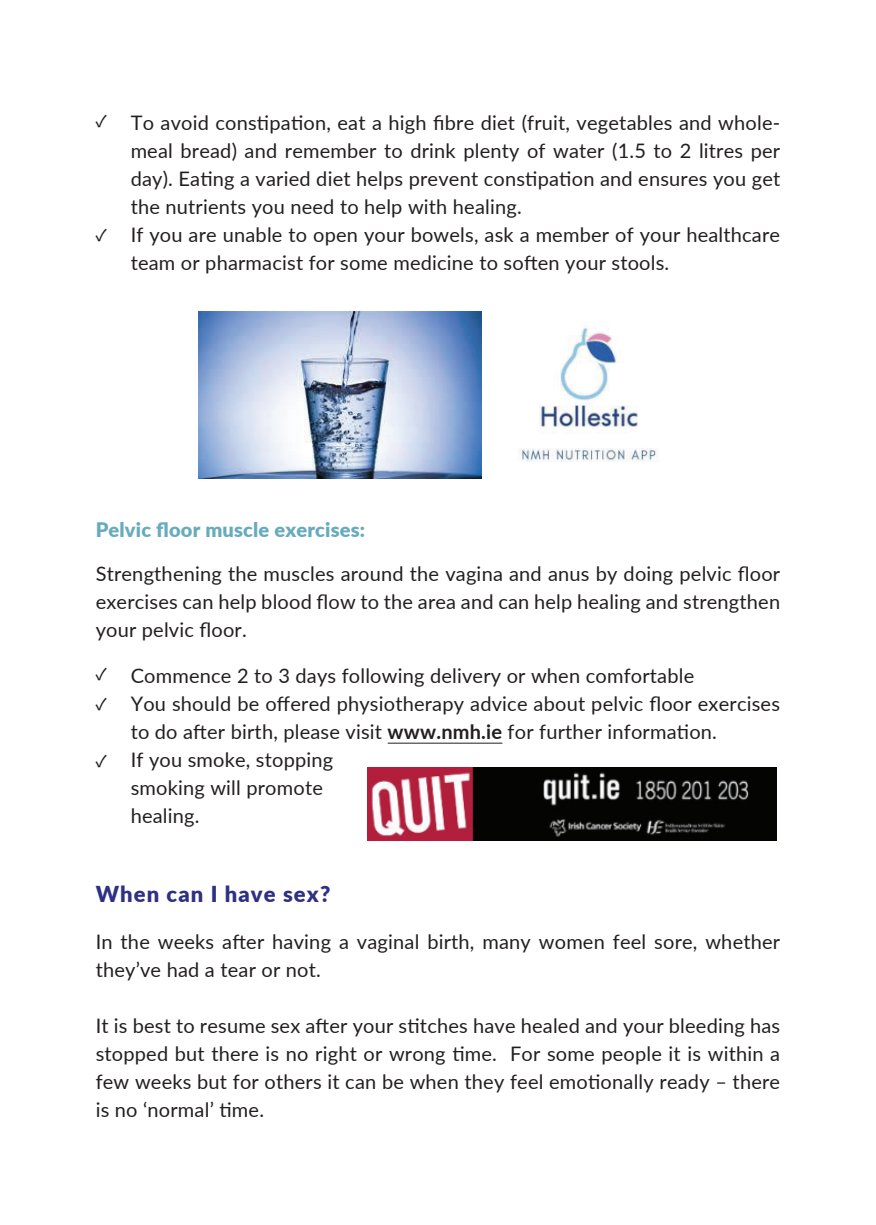
<style>
.page{position:relative;width:876px;height:1225px;background:#fff}
.page>*{position:absolute;margin:0;border:0;box-sizing:border-box;transform-origin:0 0}
.t1{font:900 22px "Lato";letter-spacing:.05em;color:#2e3183}
.t2{font:20px/28px "Lato";letter-spacing:.01em;color:#231f20}
.t3{font:900 20px "Lato";letter-spacing:.01em;color:#67abbc}
.t4{font:18px/29.6px "Source Code Variable";color:#231f20}
.s1{font-weight:700}
</style>
<div class="page">
<hr style="left:388px;top:742px;width:114px;height:1px;background:#231f20">
<img style="left:518px;top:327px;width:139px;height:135px">
<img style="left:199px;top:312px;width:282px;height:166px">
<img style="left:367px;top:767px;width:409px;height:73px">
<p class="t4" style="left:96px;top:107px;width:12px">✓</p>
<p class="t4" style="left:96px;top:221px;width:12px">✓</p>
<p class="t2" style="left:131px;top:108px;width:651px">To avoid constipation, eat a high fibre diet (fruit, vegetables and whole&shy;meal bread) and remember to drink plenty of water (1.5 to 2 litres per day). Eating a varied diet helps prevent constipation and ensures you get the nutrients you need to help with healing.<br>If you are unable to open your bowels, ask a member of your healthcare team or pharmacist for some medicine to soften your stools.</p>
<p class="t3" style="left:96px;top:514px;width:271px">Pelvic floor muscle exercises:</p>
<p class="t2" style="left:96px;top:559px;width:686px;text-align:justify">Strengthening the muscles around the vagina and anus by doing pelvic floor exercises can help blood flow to the area and can help healing and strengthen your pelvic floor.</p>
<p class="t2" style="left:131px;top:660px;width:651px">Commence 2 to 3 days following delivery or when comfortable<br>You should be offered physiotherapy advice about pelvic floor exercises to do after birth, please visit <span class="s1">www.nmh.ie</span> for further information.<br>If you smoke, stopping<br>smoking will promote<br>healing.</p>
<p class="t4" style="left:96px;top:660px;width:12px">✓ ✓</p>
<p class="t4" style="left:96px;top:746px;width:12px">✓</p>
<p class="t1" style="left:96px;top:878px;width:236px">When can I have sex?</p>
<p class="t2" style="left:96px;top:927px;width:686px">In the weeks after having a vaginal birth, many women feel sore, whether they’ve had a tear or not.</p>
<p class="t2" style="left:96px;top:1011px;width:686px;text-align:justify">It is best to resume sex after your stitches have healed and your bleeding has stopped but there is no right or wrong time. For some people it is within a few weeks but for others it can be when they feel emotionally ready – there is no ‘normal’ time.</p>
</div>
